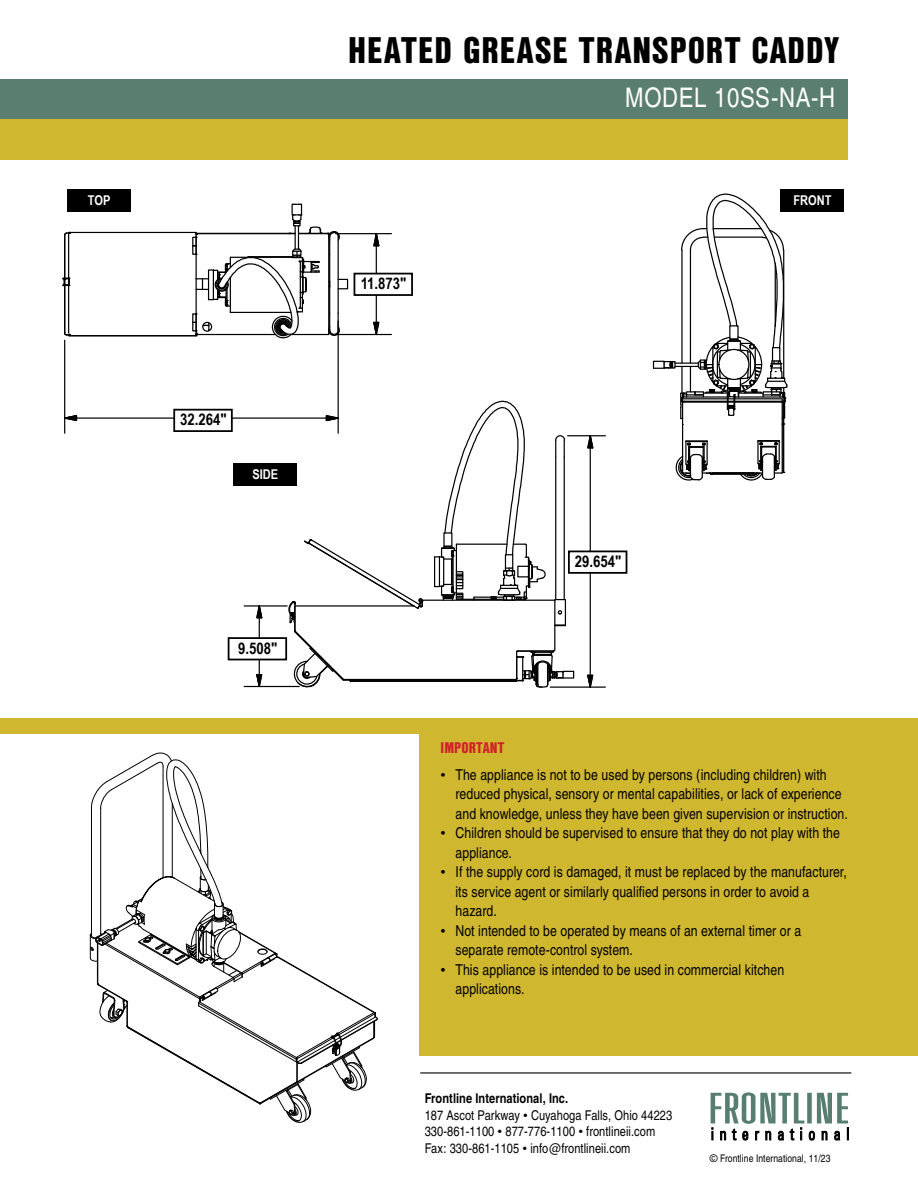
<style>
.page{position:relative;width:918px;height:1188px;background:#fff}
.page>*{position:absolute;margin:0;border:0;box-sizing:border-box;transform-origin:0 0}
.t1{font:900 36px "Nimbus San Con L";letter-spacing:.025em;color:#000}
.t2{font:30px "Tahoma";letter-spacing:.005em;color:#000}
.t3{font:27px "Nimbus San Con L";letter-spacing:.025em;color:#fff}
.t4{font:700 16.05px "Arial Narrow";color:#000}
.t5{font:15px/19.5px "Nimbus San Con L";letter-spacing:.005em;color:#000}
.t6{font:900 15px "Nimbus San Con L";letter-spacing:.005em;color:#d2232a}
.t7{font:13.5px/16.5px "Nimbus San Con L";letter-spacing:.005em;color:#000}
.t8{font:700 13.5px "Nimbus San Con L";letter-spacing:.005em;color:#000}
.t9{font:700 13.5px "Arial Narrow";color:#fff}
.t10{font:13.35px "Tahoma";color:#000}
.t11{font:10.5px "Nimbus San Con L";letter-spacing:.005em;color:#000}
</style>
<div class="page">
<svg style="left:711px;top:1092px;width:138px;height:48px"></svg>
<hr style="left:420px;top:1072px;width:431px;height:2px;background:#000">
<div style="left:0;top:79px;width:847px;height:41px;background:#5a7f71"></div>
<div style="left:0;top:120px;width:847px;height:40px;background:#d0b730"></div>
<div style="left:68px;top:189px;width:63px;height:23px;background:#000"></div>
<svg style="left:586px;top:436px;width:8px;height:24px"></svg>
<svg style="left:586px;top:674px;width:8px;height:13px"></svg>
<hr style="left:590px;top:448px;width:1px;height:105px;background:#000">
<hr style="left:590px;top:571px;width:1px;height:104px;background:#000">
<hr style="left:568px;top:435px;width:37px;height:1px;background:#000">
<hr style="left:550px;top:687px;width:55px;height:1px;background:#000">
<svg style="left:256px;top:607px;width:7px;height:30px"></svg>
<svg style="left:255px;top:660px;width:8px;height:28px"></svg>
<hr style="left:244px;top:605px;width:43px;height:2px;background:#000">
<hr style="left:244px;top:686px;width:55px;height:1px;background:#000">
<div style="left:234px;top:463px;width:63px;height:23px;background:#000"></div>
<div style="left:781px;top:189px;width:63px;height:23px;background:#000"></div>
<svg style="left:62px;top:203px;width:287px;height:137px"></svg>
<hr style="left:338px;top:237px;width:1px;height:76px;background:#000">
<hr style="left:329px;top:254px;width:1px;height:59px;background:#000">
<svg style="left:65px;top:414px;width:13px;height:8px"></svg>
<svg style="left:289px;top:400px;width:286px;height:288px"></svg>
<hr style="left:77px;top:417px;width:100px;height:2px;background:#000">
<hr style="left:226px;top:417px;width:100px;height:2px;background:#000">
<hr style="left:64px;top:340px;width:1px;height:93px;background:#000">
<hr style="left:338px;top:321px;width:1px;height:112px;background:#000">
<svg style="left:372px;top:234px;width:8px;height:39px"></svg>
<svg style="left:372px;top:296px;width:8px;height:40px"></svg>
<hr style="left:336px;top:334px;width:55px;height:1px;background:#000">
<hr style="left:336px;top:233px;width:55px;height:1px;background:#000">
<hr style="left:783px;top:424px;width:1px;height:48px;background:#000">
<hr style="left:682px;top:425px;width:1px;height:47px;background:#000">
<hr style="left:782px;top:425px;width:1px;height:47px;background:#000">
<hr style="left:686px;top:440px;width:21px;height:2px;background:#000">
<hr style="left:712px;top:474px;width:44px;height:1px;background:#000">
<div style="left:711px;top:472px;width:44px;height:2px;border:1px solid #000"></div>
<svg style="left:738px;top:440px;width:47px;height:41px"></svg>
<svg style="left:675px;top:441px;width:38px;height:40px"></svg>
<svg style="left:653px;top:193px;width:135px;height:232px"></svg>
<hr style="left:714px;top:237px;width:49px;height:1px;background:#000">
<svg style="left:89px;top:752px;width:289px;height:371px"></svg>
<div style="left:354px;top:273px;width:59px;height:23px;border:2px solid #000"></div>
<div style="left:174px;top:410px;width:58px;height:21px;background:#fff"></div>
<div style="left:173px;top:409px;width:60px;height:23px;border:2px solid #000"></div>
<div style="left:569px;top:551px;width:58px;height:22px;background:#fff"></div>
<div style="left:568px;top:551px;width:59px;height:23px;border:2px solid #000"></div>
<div style="left:228px;top:637px;width:59px;height:23px;border:2px solid #000"></div>
<div style="left:0;top:718px;width:918px;height:15px;background:#d0b730"></div>
<div style="left:420px;top:726px;width:498px;height:329px;background:#d0b730"></div>
<p class="t9" style="left:88px;top:190px;width:24px">TOP</p>
<p class="t10" style="left:181px;top:409px;width:42px">32.264</p>
<p class="t4" style="left:180px;top:407px;width:48px">32.264"</p>
<p class="t9" style="left:252px;top:464px;width:27px">SIDE</p>
<p class="t10" style="left:243px;top:637px;width:34px">9.508</p>
<p class="t4" style="left:238px;top:636px;width:41px">9.508"</p>
<h1 class="t1" style="left:348px;top:22px;width:492px">HEATED GREASE TRANSPORT CADDY</h1>
<h3 class="t3" style="left:625px;top:78px;width:212px">MODEL 10SS-NA-H</h3>
<h2 class="t2" style="left:406px;top:30px;width:52px">Top</h2>
<p class="t4" style="left:361px;top:271px;width:47px">11.873"</p>
<p class="t10" style="left:356px;top:275px;width:42px">11.873</p>
<p class="t9" style="left:793px;top:190px;width:40px">FRONT</p>
<p class="t4" style="left:575px;top:549px;width:48px">29.654"</p>
<p class="t10" style="left:570px;top:552px;width:42px">29.654</p>
<p class="t6" style="left:441px;top:737px;width:65px">IMPORTANT</p>
<p class="t5" style="left:456px;top:764px;width:394px;text-indent:-15px">• The appliance is not to be used by persons (including children) with reduced physical, sensory or mental capabilities, or lack of experience and knowledge, unless they have been given supervision or instruction.</p>
<p class="t5" style="left:456px;top:822px;width:386px;text-indent:-15px">• Children should be supervised to ensure that they do not play with the appliance.</p>
<p class="t5" style="left:456px;top:861px;width:393px;text-indent:-15px">• If the supply cord is damaged, it must be replaced by the manufacturer, its service agent or similarly qualified persons in order to avoid a hazard.</p>
<p class="t5" style="left:456px;top:920px;width:347px;text-indent:-15px">• Not intended to be operated by means of an external timer or a separate remote-control system.</p>
<p class="t5" style="left:456px;top:959px;width:330px;text-indent:-15px">• This appliance is intended to be used in commercial kitchen applications.</p>
<h2 class="t2" style="left:764px;top:768px;width:71px">Front</h2>
<h2 class="t2" style="left:538px;top:867px;width:71px">Front</h2>
<p class="t8" style="left:425px;top:1088px;width:145px">Frontline International, Inc.</p>
<p class="t7" style="left:425px;top:1106px;width:249px">187 Ascot Parkway • Cuyahoga Falls, Ohio 44223<br>330-861-1100 • 877-776-1100 • frontlineii.com<br>Fax: 330-861-1105 • info@frontlineii.com</p>
<p class="t11" style="left:710px;top:1151px;width:122px">© Frontline International, 11/23</p>
</div>
